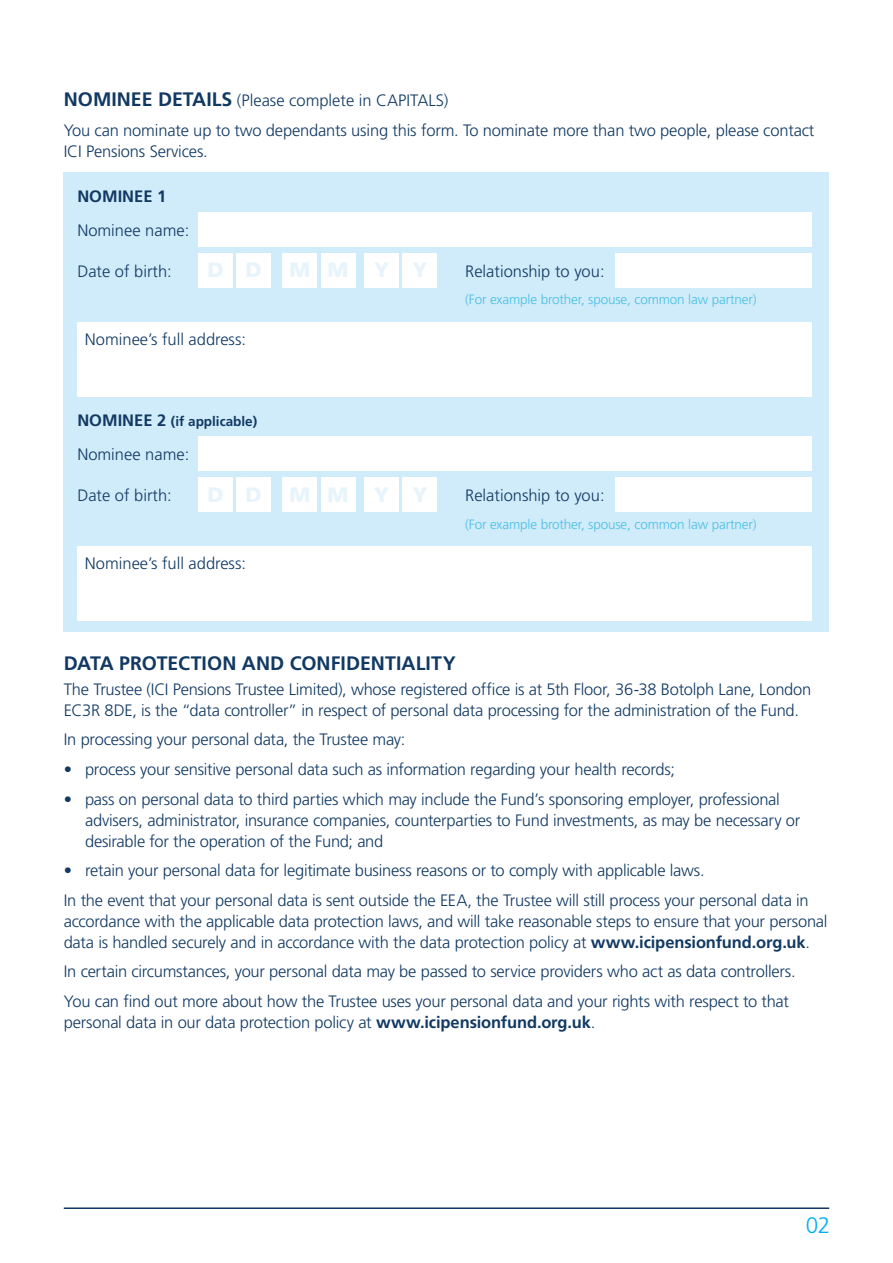
<style>
.page{position:relative;width:893px;height:1263px;background:#fff}
.page>*{position:absolute;margin:0;border:0;box-sizing:border-box;transform-origin:0 0}
.t1{font:300 22.5px "Frutiger LT Std";color:#00aeef}
.t2{font:900 20.85px "Frutiger LT Std";letter-spacing:.98em;color:#e7f4fb}
.t3{font:700 19.5px "Frutiger LT Std";color:#113963}
.t4{font:300 16.5px/21px "Frutiger LT Std";letter-spacing:-.015em;color:#113963}
.t5{font:700 16.5px "Frutiger LT Std";color:#113963}
.t6{font:300 13.5px "Frutiger LT Std";letter-spacing:-.01em;color:#49c0e5}
.t7{font:700 13.5px "Frutiger LT Std";color:#113963}
.s1{font-weight:700;font-size:19.5px}
.s2{font-size:16.5px}
.s3{font-weight:700}
</style>
<div class="page">
<hr style="left:64px;top:1207px;width:765px;height:2px;background:#113963">
<div style="left:64px;top:171px;width:765px;height:460px;background:#d0ebf9"></div>
<div style="left:198px;top:213px;width:614px;height:34px;background:#fff"></div>
<div style="left:77px;top:322px;width:735px;height:75px;background:#fff"></div>
<div style="left:198px;top:253px;width:34px;height:34px;background:#fff"></div>
<div style="left:237px;top:253px;width:34px;height:34px;background:#fff"></div>
<div style="left:283px;top:253px;width:34px;height:34px;background:#fff"></div>
<div style="left:321px;top:253px;width:34px;height:34px;background:#fff"></div>
<div style="left:365px;top:253px;width:34px;height:34px;background:#fff"></div>
<div style="left:403px;top:253px;width:34px;height:34px;background:#fff"></div>
<div style="left:615px;top:253px;width:197px;height:34px;background:#fff"></div>
<div style="left:198px;top:437px;width:614px;height:34px;background:#fff"></div>
<div style="left:77px;top:546px;width:735px;height:75px;background:#fff"></div>
<div style="left:198px;top:478px;width:34px;height:34px;background:#fff"></div>
<div style="left:237px;top:478px;width:34px;height:34px;background:#fff"></div>
<div style="left:283px;top:478px;width:34px;height:34px;background:#fff"></div>
<div style="left:321px;top:478px;width:34px;height:34px;background:#fff"></div>
<div style="left:365px;top:478px;width:34px;height:34px;background:#fff"></div>
<div style="left:403px;top:478px;width:34px;height:34px;background:#fff"></div>
<div style="left:615px;top:478px;width:197px;height:34px;background:#fff"></div>
<p class="t4" style="left:64px;top:85px;width:752px;line-height:29.8px"><span class="s1">NOMINEE DETAILS</span> (Please complete in CAPITALS)<br>You can nominate up to two dependants using this form. To nominate more than two people, please contact</p>
<p class="t4" style="left:64px;top:141px;width:146px">ICI Pensions Services.</p>
<p class="t5" style="left:77px;top:187px;width:90px">NOMINEE 1</p>
<p class="t4" style="left:77px;top:220px;width:113px">Nominee name:</p>
<p class="t4" style="left:77px;top:261px;width:96px">Date of birth:</p>
<p class="t2" style="left:207px;top:257px;width:56px">D D</p>
<p class="t2" style="left:289px;top:257px;width:140px">MM YY</p>
<p class="t4" style="left:465px;top:261px;width:141px">Relationship to you:</p>
<p class="t6" style="left:465px;top:292px;width:293px">(For example brother, spouse, common law partner)</p>
<p class="t4" style="left:85px;top:329px;width:163px">Nominee’s full address:</p>
<p class="t7" style="left:77px;top:414px;width:181px"><span class="s2">NOMINEE 2</span> (if applicable)</p>
<p class="t4" style="left:77px;top:444px;width:113px">Nominee name:</p>
<p class="t4" style="left:77px;top:485px;width:96px">Date of birth:</p>
<p class="t2" style="left:207px;top:482px;width:56px">D D</p>
<p class="t2" style="left:289px;top:482px;width:140px">MM YY</p>
<p class="t4" style="left:465px;top:485px;width:141px">Relationship to you:</p>
<p class="t6" style="left:465px;top:516px;width:293px">(For example brother, spouse, common law partner)</p>
<p class="t4" style="left:85px;top:553px;width:163px">Nominee’s full address:</p>
<p class="t3" style="left:64px;top:651px;width:393px">DATA PROTECTION AND CONFIDENTIALITY</p>
<p class="t4" style="left:64px;top:679px;width:749px">The Trustee (ICI Pensions Trustee Limited), whose registered office is at 5th Floor, 36-38 Botolph Lane, London<br>EC3R 8DE, is the “data controller” in respect of personal data processing for the administration of the Fund.</p>
<p class="t4" style="left:64px;top:729px;width:343px">In processing your personal data, the Trustee may:</p>
<p class="t4" style="left:64px;top:759px;width:613px">• process your sensitive personal data such as information regarding your health records;</p>
<p class="t4" style="left:85px;top:788px;width:717px;text-indent:-21px">• pass on personal data to third parties which may include the Fund’s sponsoring employer, professional advisers, administrator, insurance companies, counterparties to Fund investments, as may be necessary or desirable for the operation of the Fund; and</p>
<p class="t4" style="left:64px;top:856px;width:746px;line-height:29.5px">• retain your personal data for legitimate business reasons or to comply with applicable laws.<br>In the event that your personal data is sent outside the EEA, the Trustee will still process your personal data in</p>
<p class="t4" style="left:64px;top:910px;width:765px">accordance with the applicable data protection laws, and will take reasonable steps to ensure that your personal data is handled securely and in accordance with the data protection policy at <span class="s3">www.icipensionfund.org.uk</span>.</p>
<p class="t4" style="left:64px;top:957px;width:733px;line-height:29.5px">In certain circumstances, your personal data may be passed to service providers who act as data controllers.<br>You can find out more about how the Trustee uses your personal data and your rights with respect to that</p>
<p class="t4" style="left:64px;top:1011px;width:533px">personal data in our data protection policy at <span class="s3">www.icipensionfund.org.uk</span>.</p>
<h1 class="t1" style="left:806px;top:1213px;width:26px">02</h1>
</div>
